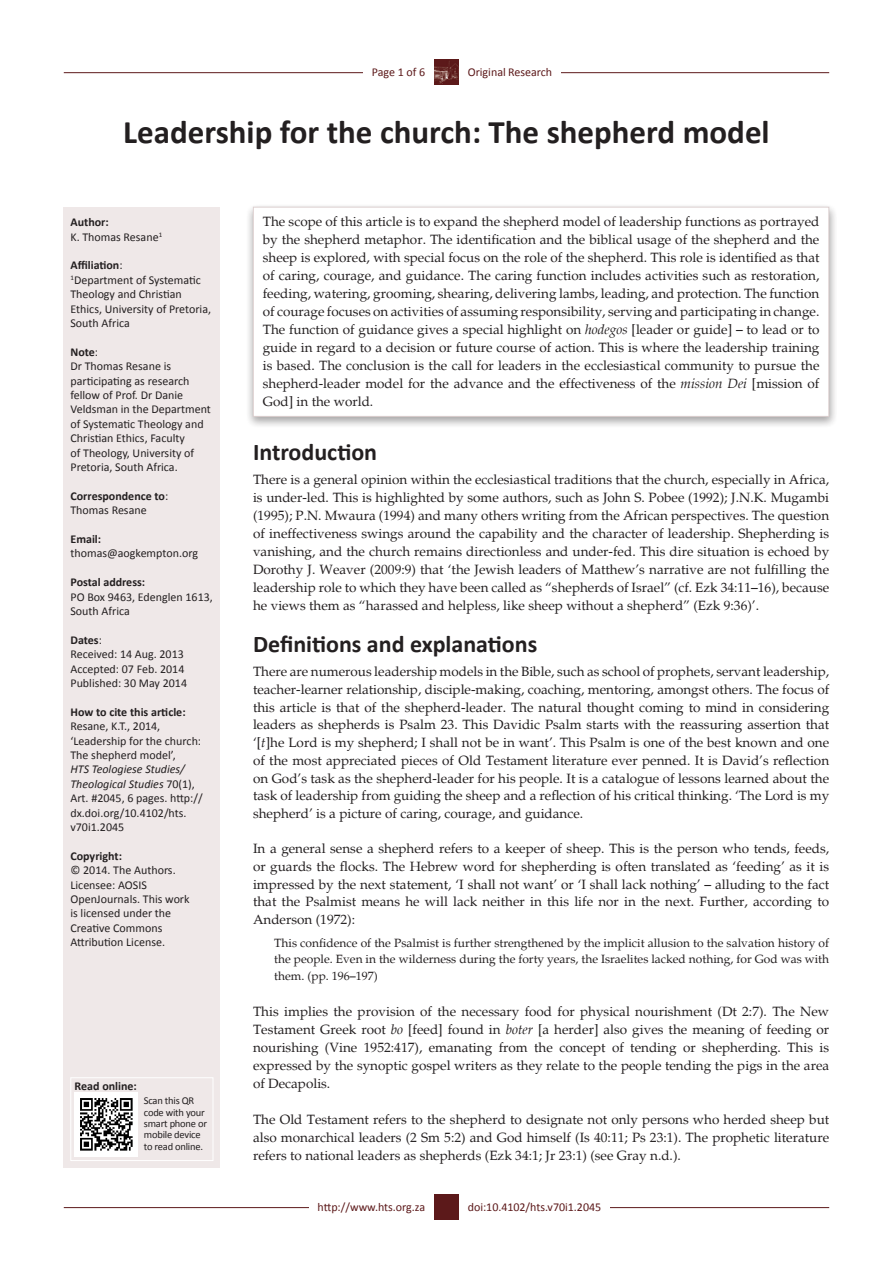
<style>
.page{position:relative;width:893px;height:1263px;background:#fff}
.page>*{position:absolute;margin:0;border:0;box-sizing:border-box;transform-origin:0 0}
.t1{font:700 33px "Calibri";color:#231f20}
.t2{font:700 24px "Calibri";color:#231f20}
.t3{font:13.5px/18px "Palatino";color:#231f20;text-align:justify}
.HEADING_Title{font:12px/14.4px "Calibri";color:#231f20}
.t4{font:12px/16.5px "Palatino";color:#231f20;text-align:justify}
.HEADING_Title-2{font:700 12px "Calibri";color:#231f20}
.t5{font:12px "Calibri";color:#5c191a}
.t6{font:10.5px/11.4px "Calibri";letter-spacing:-.02em;color:#231f20}
.s1{font-weight:400}
.s2{font-style:italic}
</style>
<div class="page">
<hr style="left:64px;top:72px;width:765px;height:1px;background:#5c191a">
<img style="left:434px;top:59px;width:25px;height:26px">
<div style="left:459px;top:58px;width:102px;height:27px;background:#fff"></div>
<hr style="left:64px;top:1207px;width:765px;height:1px;background:#5c191a">
<div style="left:434px;top:1194px;width:25px;height:26px;background:#5c191a"></div>
<div style="left:309px;top:1192px;width:125px;height:28px;background:#fff"></div>
<div style="left:459px;top:1192px;width:151px;height:29px;background:#fff"></div>
<div style="left:64px;top:207px;width:156px;height:960px;background:#efe8e8"></div>
<div style="left:245px;top:202px;width:593px;height:227px;background:#231f20;opacity:.75"></div>
<div style="left:253px;top:207px;width:576px;height:210px;background:#fff"></div>
<div style="left:363px;top:59px;width:71px;height:26px;background:#fff"></div>
<div style="left:70px;top:1077px;width:143px;height:84px;border:1px solid #fff"></div>
<img style="left:75px;top:1093px;width:63px;height:63px">
<p class="t5" style="left:372px;top:65px;width:55px">Page 1 of 6</p>
<p class="t5" style="left:468px;top:65px;width:86px">Original Research</p>
<p class="t1" style="left:123px;top:111px;width:648px">Leadership for the church: The shepherd model</p>
<p class="HEADING_Title-2" style="left:70px;top:214px;width:40px">Author:</p>
<p class="HEADING_Title" style="left:70px;top:229px;width:93px">K. Thomas Resane<sup>1</sup></p>
<p class="HEADING_Title-2" style="left:70px;top:258px;width:54px">Affiliation<span class="s1">:</span></p>
<p class="HEADING_Title" style="left:70px;top:273px;width:142px"><sup>1</sup>Department of Systematic<br>Theology and Christian<br>Ethics, University of Pretoria,<br>South Africa</p>
<p class="HEADING_Title-2" style="left:70px;top:344px;width:29px">Note<span class="s1">:</span></p>
<p class="HEADING_Title" style="left:70px;top:359px;width:142px">Dr Thomas Resane is participating as research fellow of Prof. Dr Danie<br>Veldsman in the Department of Systematic Theology and<br>Christian Ethics, Faculty<br>of Theology, University of<br>Pretoria, South Africa.</p>
<p class="HEADING_Title-2" style="left:70px;top:488px;width:99px">Correspondence to<span class="s1">:</span></p>
<p class="HEADING_Title" style="left:70px;top:503px;width:78px">Thomas Resane</p>
<p class="HEADING_Title-2" style="left:70px;top:531px;width:32px">Email:</p>
<p class="HEADING_Title" style="left:70px;top:546px;width:129px">thomas@aogkempton.org</p>
<p class="HEADING_Title-2" style="left:70px;top:574px;width:76px">Postal address:</p>
<p class="HEADING_Title" style="left:70px;top:589px;width:144px">PO Box 9463, Edenglen 1613,<br>South Africa</p>
<p class="HEADING_Title-2" style="left:70px;top:632px;width:33px">Dates<span class="s1">:</span></p>
<p class="HEADING_Title" style="left:70px;top:647px;width:115px">Received: 14 Aug. 2013</p>
<p class="HEADING_Title" style="left:70px;top:661px;width:115px">Accepted: 07 Feb. 2014</p>
<p class="HEADING_Title" style="left:70px;top:676px;width:118px">Published: 30 May 2014</p>
<p class="HEADING_Title-2" style="left:70px;top:704px;width:117px">How to cite this article:</p>
<p class="HEADING_Title" style="left:70px;top:719px;width:134px">Resane, K.T., 2014, ‘Leadership for the church:<br>The shepherd model’,<br><span class="s2">HTS Teologiese Studies/<br>Theological Studies</span> 70(1),<br>Art. #2045, 6 pages. http:// dx.doi.org/10.4102/hts. v70i1.2045</p>
<p class="HEADING_Title-2" style="left:70px;top:848px;width:53px">Copyright:</p>
<p class="HEADING_Title" style="left:70px;top:863px;width:107px">© 2014. The Authors.</p>
<p class="HEADING_Title" style="left:70px;top:877px;width:121px">Licensee: AOSIS<br>OpenJournals. This work</p>
<p class="HEADING_Title" style="left:70px;top:906px;width:102px">is licensed under the</p>
<p class="HEADING_Title" style="left:70px;top:921px;width:93px">Creative Commons</p>
<p class="HEADING_Title" style="left:70px;top:935px;width:96px">Attribution License.</p>
<p class="HEADING_Title-2" style="left:75px;top:1078px;width:64px">Read online:</p>
<p class="t6" style="left:144px;top:1095px;width:65px">Scan this QR code with your smart phone or mobile device to read online.</p>
<p class="t3" style="left:263px;top:213px;width:558px">The scope of this article is to expand the shepherd model of leadership functions as portrayed by the shepherd metaphor. The identification and the biblical usage of the shepherd and the sheep is explored, with special focus on the role of the shepherd. This role is identified as that of caring, courage, and guidance. The caring function includes activities such as restoration, feeding, watering, grooming, shearing, delivering lambs, leading, and protection. The function of courage focuses on activities of assuming responsibility, serving and participating in change.<br>The function of guidance gives a special highlight on <span class="s2">hodegos</span> [leader or guide] – to lead or to guide in regard to a decision or future course of action. This is where the leadership training is based. The conclusion is the call for leaders in the ecclesiastical community to pursue the shepherd-leader model for the advance and the effectiveness of the <span class="s2">mission Dei</span> [mission of God] in the world.</p>
<p class="t2" style="left:253px;top:437px;width:126px">Introduction</p>
<p class="t3" style="left:253px;top:471px;width:578px">There is a general opinion within the ecclesiastical traditions that the church, especially in Africa, is under-led. This is highlighted by some authors, such as John S. Pobee (1992); J.N.K. Mugambi (1995); P.N. Mwaura (1994) and many others writing from the African perspectives. The question of ineffectiveness swings around the capability and the character of leadership. Shepherding is vanishing, and the church remains directionless and under-fed. This dire situation is echoed by Dorothy J. Weaver (2009:9) that ‘the Jewish leaders of Matthew’s narrative are not fulfilling the leadership role to which they have been called as “shepherds of Israel” (cf. Ezk 34:11–16), because he views them as “harassed and helpless, like sheep without a shepherd” (Ezk 9:36)’.</p>
<p class="t2" style="left:253px;top:629px;width:286px">Definitions and explanations</p>
<p class="t3" style="left:253px;top:663px;width:578px">There are numerous leadership models in the Bible, such as school of prophets, servant leadership, teacher-learner relationship, disciple-making, coaching, mentoring, amongst others. The focus of this article is that of the shepherd-leader. The natural thought coming to mind in considering leaders as shepherds is Psalm 23. This Davidic Psalm starts with the reassuring assertion that ‘[<span class="s2">t</span>]he Lord is my shepherd; I shall not be in want’. This Psalm is one of the best known and one of the most appreciated pieces of Old Testament literature ever penned. It is David’s reflection on God’s task as the shepherd-leader for his people. It is a catalogue of lessons learned about the task of leadership from guiding the sheep and a reflection of his critical thinking. ‘The Lord is my shepherd’ is a picture of caring, courage, and guidance.</p>
<p class="t3" style="left:253px;top:840px;width:578px">In a general sense a shepherd refers to a keeper of sheep. This is the person who tends, feeds, or guards the flocks. The Hebrew word for shepherding is often translated as ‘feeding’ as it is impressed by the next statement, ‘I shall not want’ or ‘I shall lack nothing’ – alluding to the fact that the Psalmist means he will lack neither in this life nor in the next. Further, according to Anderson (1972):</p>
<p class="t4" style="left:274px;top:934px;width:556px">This confidence of the Psalmist is further strengthened by the implicit allusion to the salvation history of the people. Even in the wilderness during the forty years, the Israelites lacked nothing, for God was with them. (pp. 196–197)</p>
<p class="t3" style="left:253px;top:1002px;width:578px">This implies the provision of the necessary food for physical nourishment (Dt 2:7). The New Testament Greek root <span class="s2">bo</span> [feed] found in <span class="s2">boter</span> [a herder] also gives the meaning of feeding or nourishing (Vine 1952:417), emanating from the concept of tending or shepherding. This is expressed by the synoptic gospel writers as they relate to the people tending the pigs in the area of Decapolis.</p>
<p class="t3" style="left:253px;top:1110px;width:578px">The Old Testament refers to the shepherd to designate not only persons who herded sheep but also monarchical leaders (2 Sm 5:2) and God himself (Is 40:11; Ps 23:1). The prophetic literature refers to national leaders as shepherds (Ezk 34:1; Jr 23:1) (see Gray n.d.).</p>
<p class="t5" style="left:318px;top:1199px;width:109px">http://www.hts.org.za</p>
<p class="t5" style="left:468px;top:1200px;width:135px">doi:10.4102/hts.v70i1.2045</p>
</div>
